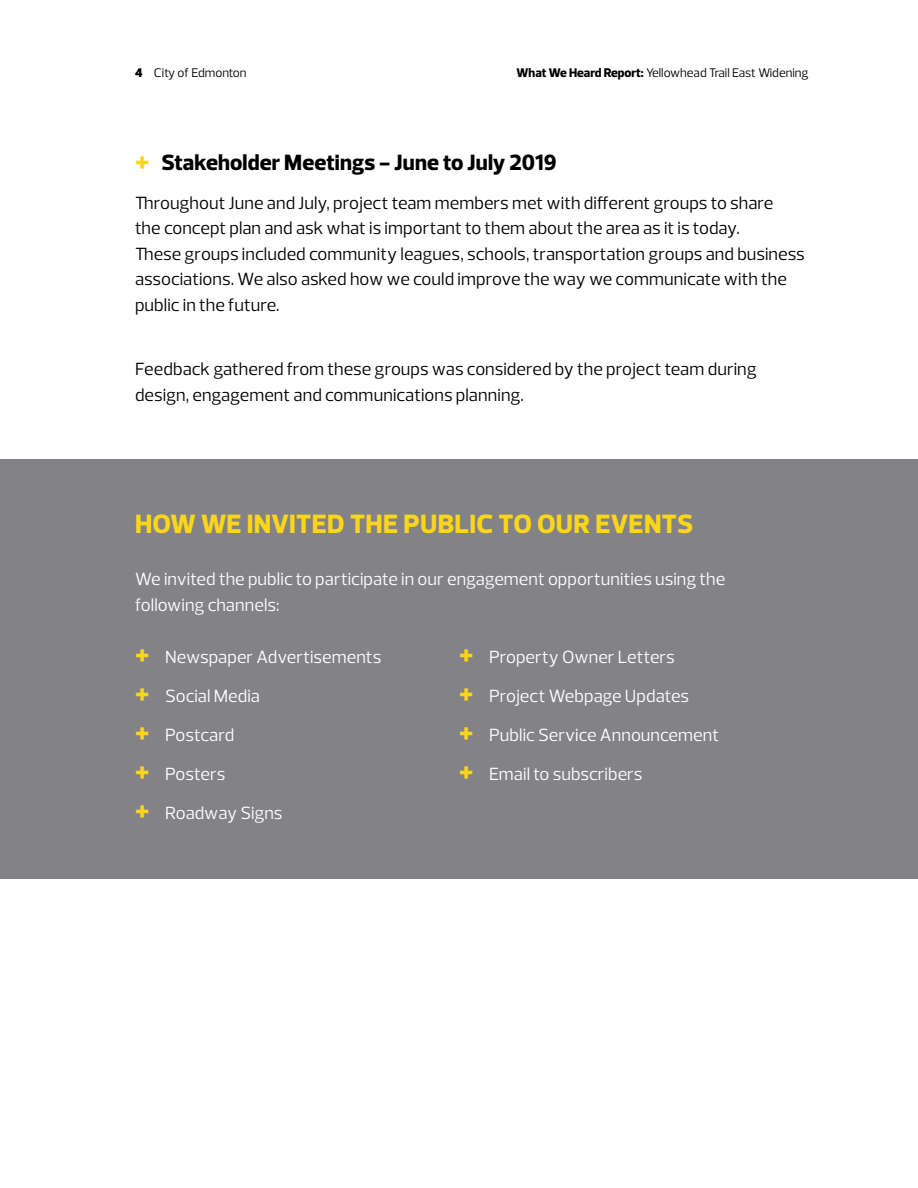
<style>
.page{position:relative;width:918px;height:1188px;background:#fff}
.page>*{position:absolute;margin:0;border:0;box-sizing:border-box;transform-origin:0 0}
.t1{font:800 27px "Prelo";letter-spacing:.015em;color:#fad51c}
.t2{font:800 22.5px "Prelo";letter-spacing:.005em;color:#000}
.t3{font:18px/25.5px "Prelo";color:#000}
.t4{font:18px/39px "Prelo";color:#fff}
.t5{font:12.75px "Prelo";color:#000}
.s1{font-weight:900}
.s2{font-weight:800}
.s3{font-size:28.5px;color:#fad51c}
.s4{font-weight:800;font-size:28.5px;color:#fad51c}
</style>
<div class="page">
<div style="left:0;top:459px;width:918px;height:419px;background:#828287"></div>
<p class="t5" style="left:135px;top:65px;width:113px"><span class="s1">4</span> City of Edmonton</p>
<p class="t5" style="left:517px;top:65px;width:293px"><span class="s2">What We Heard Report:</span> Yellowhead Trail East Widening</p>
<p class="t2" style="left:135px;top:149px;width:423px"><span class="s3">+</span> Stakeholder Meetings - June to July 2019</p>
<p class="t3" style="left:135px;top:190px;width:671px">Throughout June and July, project team members met with different groups to share<br>the concept plan and ask what is important to them about the area as it is today.<br>These groups included community leagues, schools, transportation groups and business associations. We also asked how we could improve the way we communicate with the public in the future.</p>
<p class="t3" style="left:135px;top:357px;width:623px">Feedback gathered from these groups was considered by the project team during design, engagement and communications planning.</p>
<h1 class="t1" style="left:135px;top:507px;width:560px">HOW WE INVITED THE PUBLIC TO OUR EVENTS</h1>
<p class="t4" style="left:135px;top:567px;width:592px;line-height:25.5px">We invited the public to participate in our engagement opportunities using the following channels:</p>
<p class="t4" style="left:135px;top:638px;width:248px"><span class="s4">+</span> Newspaper Advertisements <span class="s4">+</span> Social Media<br><span class="s4">+</span> Postcard<br><span class="s4">+</span> Posters<br><span class="s4">+</span> Roadway Signs</p>
<p class="t4" style="left:459px;top:638px;width:262px"><span class="s4">+</span> Property Owner Letters<br><span class="s4">+</span> Project Webpage Updates<br><span class="s4">+</span> Public Service Announcement <span class="s4">+</span> Email to subscribers</p>
</div>
